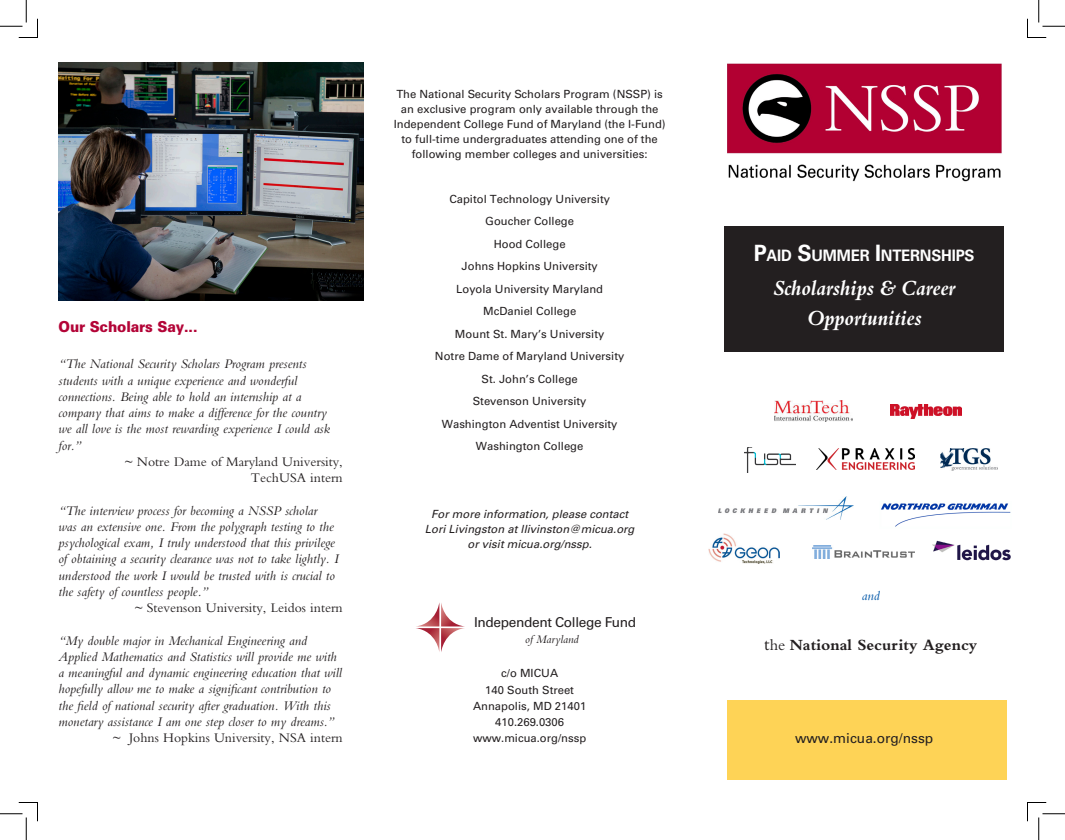
<style>
.page{position:relative;width:1065px;height:840px;background:#fff}
.page>*{position:absolute;margin:0;border:0;box-sizing:border-box;transform-origin:0 0}
.quotes_text{font:italic 700 22.5px/30px "Bembo";letter-spacing:-.01em;color:#fff;text-align:center;scale:.95 1}
.t1{font:700 16.25px "Bembo";color:#231f20}
.quotes_text-2{font:700 15.75px "Univers";letter-spacing:-.015em;color:#fff;scale:.95 1}
.quotes_head{font:900 15px "Univers";letter-spacing:-.01em;color:#b30437;scale:.93 1}
.t2{font:italic 13.75px/16.2px "Bembo";color:#231f20}
.t3{font:13.75px "Bembo";color:#231f20}
.back_text{font:13.75px "Univers";color:#231f20}
.t4{font:italic 13.75px "Bembo";color:#0157a8}
.t5{font:13.62px "Univers LT Std";letter-spacing:-.025em;color:#231f20}
.t6{font:italic 12px "Bembo Std";color:#231f20}
.back_text-2{font:11.25px/15px "Univers";color:#231f20;text-align:center}
.back_text-3{font:italic 11.25px/15px "Univers";color:#231f20;text-align:center}
.s1{font-size:22.5px}
.s2{font-weight:400;font-size:18.75px}
.s3{font-weight:400}
</style>
<div class="page">
<div style="left:727px;top:700px;width:279px;height:80px;background:#fed356"></div>
<div style="left:724px;top:226px;width:280px;height:125px;background:#231f20"></div>
<img style="left:59px;top:63px;width:305px;height:237px">
<svg style="left:416px;top:602px;width:49px;height:50px"></svg>
<img style="left:727px;top:63px;width:275px;height:119px">
<img style="left:709px;top:533px;width:71px;height:30px">
<img style="left:932px;top:541px;width:79px;height:20px">
<img style="left:891px;top:405px;width:70px;height:13px">
<img style="left:719px;top:496px;width:135px;height:23px">
<img style="left:941px;top:449px;width:56px;height:21px">
<img style="left:775px;top:400px;width:77px;height:21px">
<img style="left:881px;top:503px;width:130px;height:24px">
<img style="left:744px;top:447px;width:51px;height:25px">
<img style="left:817px;top:449px;width:97px;height:21px">
<img style="left:812px;top:545px;width:102px;height:13px">
<svg style="left:0;top:0;width:38px;height:38px"></svg>
<svg style="left:0;top:802px;width:38px;height:38px"></svg>
<svg style="left:1027px;top:0;width:38px;height:38px"></svg>
<svg style="left:1027px;top:802px;width:38px;height:38px"></svg>
<p class="back_text-2" style="left:394px;top:86px;width:273px">The National Security Scholars Program (NSSP) is an exclusive program only available through the Independent College Fund of Maryland (the I-Fund) to full-time undergraduates attending one of the following member colleges and universities:</p>
<p class="back_text-2" style="left:449px;top:191px;width:162px">Capitol Technology University</p>
<p class="back_text-2" style="left:485px;top:214px;width:90px">Goucher College</p>
<p class="back_text-2" style="left:494px;top:236px;width:73px">Hood College</p>
<p class="back_text-2" style="left:462px;top:259px;width:138px">Johns Hopkins University</p>
<p class="back_text-2" style="left:456px;top:281px;width:148px">Loyola University Maryland</p>
<p class="back_text-2" style="left:483px;top:304px;width:95px">McDaniel College</p>
<p class="back_text-2" style="left:455px;top:326px;width:151px">Mount St. Mary’s University</p>
<p class="back_text-2" style="left:435px;top:349px;width:191px">Notre Dame of Maryland University</p>
<p class="back_text-2" style="left:482px;top:371px;width:98px">St. John’s College</p>
<p class="back_text-2" style="left:473px;top:394px;width:115px">Stevenson University</p>
<p class="back_text-2" style="left:442px;top:416px;width:177px">Washington Adventist University</p>
<p class="back_text-2" style="left:476px;top:439px;width:109px">Washington College</p>
<p class="quotes_text-2" style="left:754px;top:246px;width:223px"><span class="s1">P</span>AID <span class="s1">S</span>UMMER <span class="s1">I</span> NTERNSHIPS</p>
<p class="quotes_text" style="left:773px;top:273px;width:193px">Scholarships &amp; Career<br>Opportunities</p>
<p class="quotes_head" style="left:59px;top:317px;width:151px">Our Scholars Say...</p>
<p class="t2" style="left:59px;top:356px;width:250px">“The National Security Scholars Program presents students with a unique experience and wonderful</p>
<p class="t2" style="left:59px;top:388px;width:273px">connections. Being able to hold an internship at a company that aims to make a difference for the country we all love is the most rewarding experience I could ask for.”</p>
<p class="t3" style="left:125px;top:453px;width:219px">~ Notre Dame of Maryland University,</p>
<p class="t3" style="left:251px;top:470px;width:94px">TechUSA intern</p>
<p class="t2" style="left:59px;top:502px;width:281px">“The interview process for becoming a NSSP scholar was an extensive one. From the polygraph testing to the psychological exam, I truly understood that this privilege of obtaining a security clearance was not to take lightly. I understood the work I would be trusted with is crucial to the safety of countless people.”</p>
<p class="t3" style="left:135px;top:600px;width:209px">~ Stevenson University, Leidos intern</p>
<p class="t2" style="left:59px;top:632px;width:285px">“My double major in Mechanical Engineering and Applied Mathematics and Statistics will provide me with a meaningful and dynamic engineering education that will hopefully allow me to make a significant contribution to the field of national security after graduation. With this monetary assistance I am one step closer to my dreams.”</p>
<p class="t3" style="left:113px;top:730px;width:231px">~ Johns Hopkins University, NSA intern</p>
<p class="back_text" style="left:795px;top:730px;width:140px">www.micua.org/nssp</p>
<p class="back_text-3" style="left:425px;top:506px;width:211px">For more information, please contact<br>Lori Livingston at llivinston@micua.org or visit micua.org/nssp.</p>
<p class="t4" style="left:862px;top:588px;width:20px">and</p>
<p class="t1" style="left:764px;top:636px;width:215px"><span class="s2">t</span><span class="s3">he</span> National Security Agency</p>
<p class="t5" style="left:474px;top:614px;width:164px">Independent College Fund</p>
<p class="t6" style="left:525px;top:632px;width:55px">of Maryland</p>
<p class="back_text-2" style="left:501px;top:666px;width:58px">c/o MICUA</p>
<p class="back_text-2" style="left:485px;top:682px;width:90px">140 South Street</p>
<p class="back_text-2" style="left:473px;top:699px;width:115px">Annapolis, MD 21401</p>
<p class="back_text-2" style="left:495px;top:715px;width:70px">410.269.0306</p>
<p class="back_text-2" style="left:473px;top:731px;width:115px">www.micua.org/nssp</p>
</div>
